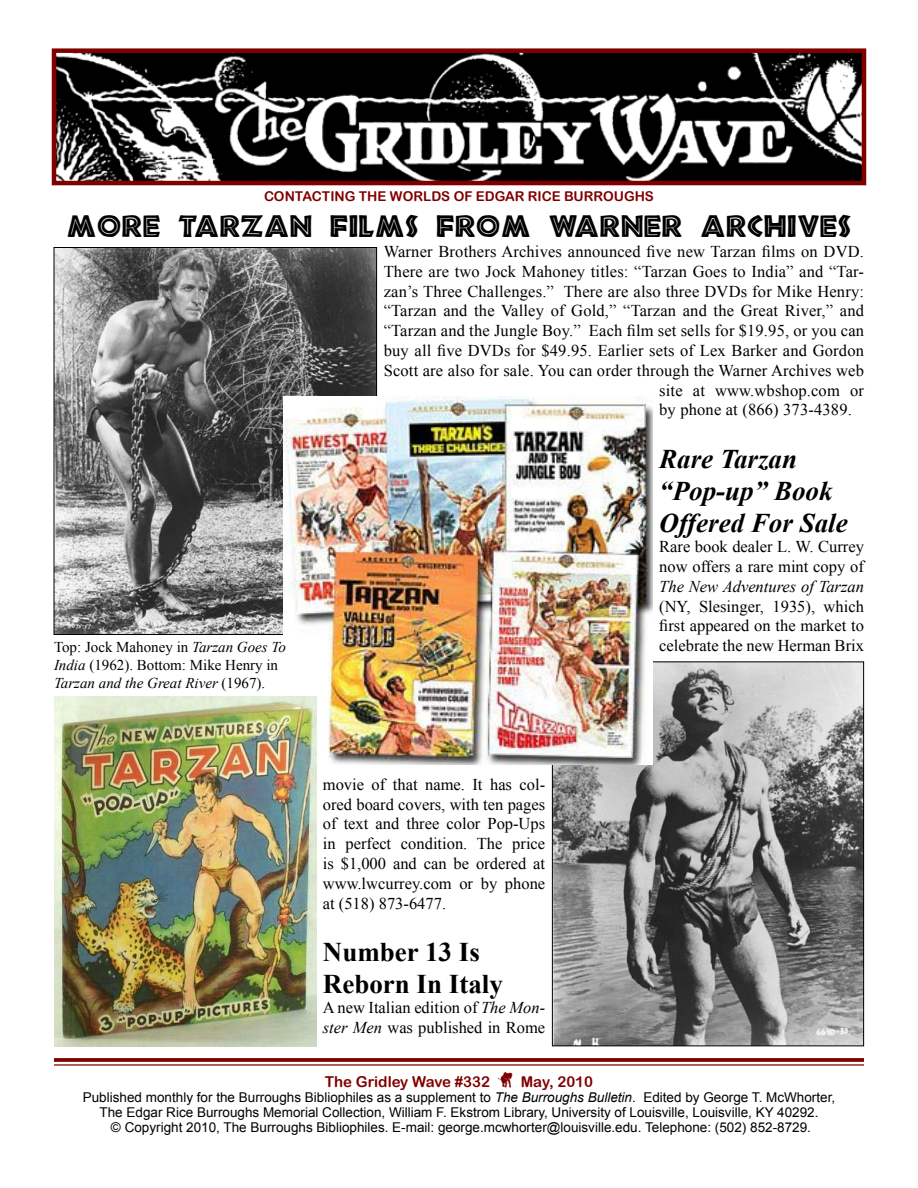
<style>
.page{position:relative;width:918px;height:1188px;background:#fff}
.page>*{position:absolute;margin:0;border:0;box-sizing:border-box;transform-origin:0 0}
.t1{font:28.5px "African";color:#000}
.t2{font:italic 700 27px/32.4px "Times New Roman";color:#000}
.t3{font:700 27px/32.4px "Times New Roman";color:#000}
.t4{font:16.5px/19.8px "Times New Roman";letter-spacing:.01em;color:#000}
.t5{font:italic 16.5px "Times New Roman";color:#000}
.t6{font:15px/18px "Times New Roman";color:#000}
.t7{font:15px "Arial Rounded MT Bold";color:#800000}
.t8{font:13.5px/15px "Arial";color:#000;text-align:center}
.t9{font:13.5px "Arial Rounded MT Bold";color:#800000}
.s1{font-style:italic}
.s2{font-family:"Fonts of Afrika Sample Regular"}
</style>
<div class="page">
<img style="left:57px;top:53px;width:804px;height:127px">
<div style="left:52px;top:48px;width:814px;height:137px;border:4px solid #800000"></div>
<svg style="left:54px;top:1058px;width:810px;height:4px;background:#870f0f"></svg>
<hr style="left:54px;top:1064px;width:810px;height:2px;background:#800000">
<img style="left:56px;top:249px;width:319px;height:384px">
<img style="left:554px;top:664px;width:308px;height:380px">
<img style="left:284px;top:396px;width:368px;height:369px">
<img style="left:54px;top:696px;width:262px;height:351px">
<p class="t9" style="left:264px;top:188px;width:391px">CONTACTING THE WORLDS OF EDGAR RICE BURROUGHS</p>
<h1 class="t1" style="left:67px;top:215px;width:786px">MORE TARZAN FILMS FROM WARNER ARCHIVES</h1>
<p class="t4" style="left:384px;top:241px;width:482px">Warner Brothers Archives announced five new Tarzan films on DVD.</p>
<p class="t4" style="left:384px;top:261px;width:482px">There are two Jock Mahoney titles: “Tarzan Goes to India” and “Tar-</p>
<p class="t4" style="left:384px;top:281px;width:482px">zan’s Three Challenges.” There are also three DVDs for Mike Henry:</p>
<p class="t4" style="left:384px;top:301px;width:482px">“Tarzan and the Valley of Gold,” “Tarzan and the Great River,” and</p>
<p class="t4" style="left:384px;top:320px;width:482px">“Tarzan and the Jungle Boy.” Each film set sells for $19.95, or you can</p>
<p class="t4" style="left:384px;top:340px;width:482px">buy all five DVDs for $49.95. Earlier sets of Lex Barker and Gordon</p>
<p class="t4" style="left:384px;top:360px;width:482px">Scott are also for sale. You can order through the Warner Archives web</p>
<p class="t4" style="left:659px;top:380px;width:206px">site at www.wbshop.com or</p>
<p class="t4" style="left:659px;top:400px;width:194px">by phone at (866) 373-4389.</p>
<h2 class="t2" style="left:659px;top:442px;width:190px">Rare Tarzan “Pop-up” Book<br>Offered For Sale</h2>
<p class="t4" style="left:659px;top:536px;width:206px">Rare book dealer L. W. Currey now offers a rare mint copy of</p>
<p class="t5" style="left:659px;top:575px;width:206px">The New Adventures of Tarzan</p>
<p class="t4" style="left:659px;top:596px;width:206px;text-align:justify">(NY, Slesinger, 1935), which first appeared on the market to celebrate the new Herman Brix</p>
<p class="t6" style="left:54px;top:637px;width:234px">Top: Jock Mahoney in <span class="s1">Tarzan Goes To<br>India</span> (1962). Bottom: Mike Henry in<br><span class="s1">Tarzan and the Great River</span> (1967).</p>
<p class="t4" style="left:323px;top:774px;width:224px;text-align:justify">movie of that name. It has col&shy;ored board covers, with ten pages of text and three color Pop-Ups in perfect condition. The price is $1,000 and can be ordered at www.lwcurrey.com or by phone at (518) 873-6477.</p>
<h2 class="t3" style="left:323px;top:935px;width:182px">Number 13 Is<br>Reborn In Italy</h2>
<p class="t4" style="left:323px;top:997px;width:224px">A new Italian edition of <span class="s1">The Mon&shy;ster Men</span> was published in Rome</p>
<p class="t7" style="left:325px;top:1073px;width:270px">The Gridley Wave #332 <span class="s2">G</span> May, 2010</p>
<p class="t8" style="left:83px;top:1090px;width:754px">Published monthly for the Burroughs Bibliophiles as a supplement to <span class="s1">The Burroughs Bulletin</span>. Edited by George T. McWhorter,<br>The Edgar Rice Burroughs Memorial Collection, William F. Ekstrom Library, University of Louisville, Louisville, KY 40292.<br>© Copyright 2010, The Burroughs Bibliophiles. E-mail: george.mcwhorter@louisville.edu. Telephone: (502) 852-8729.</p>
</div>
